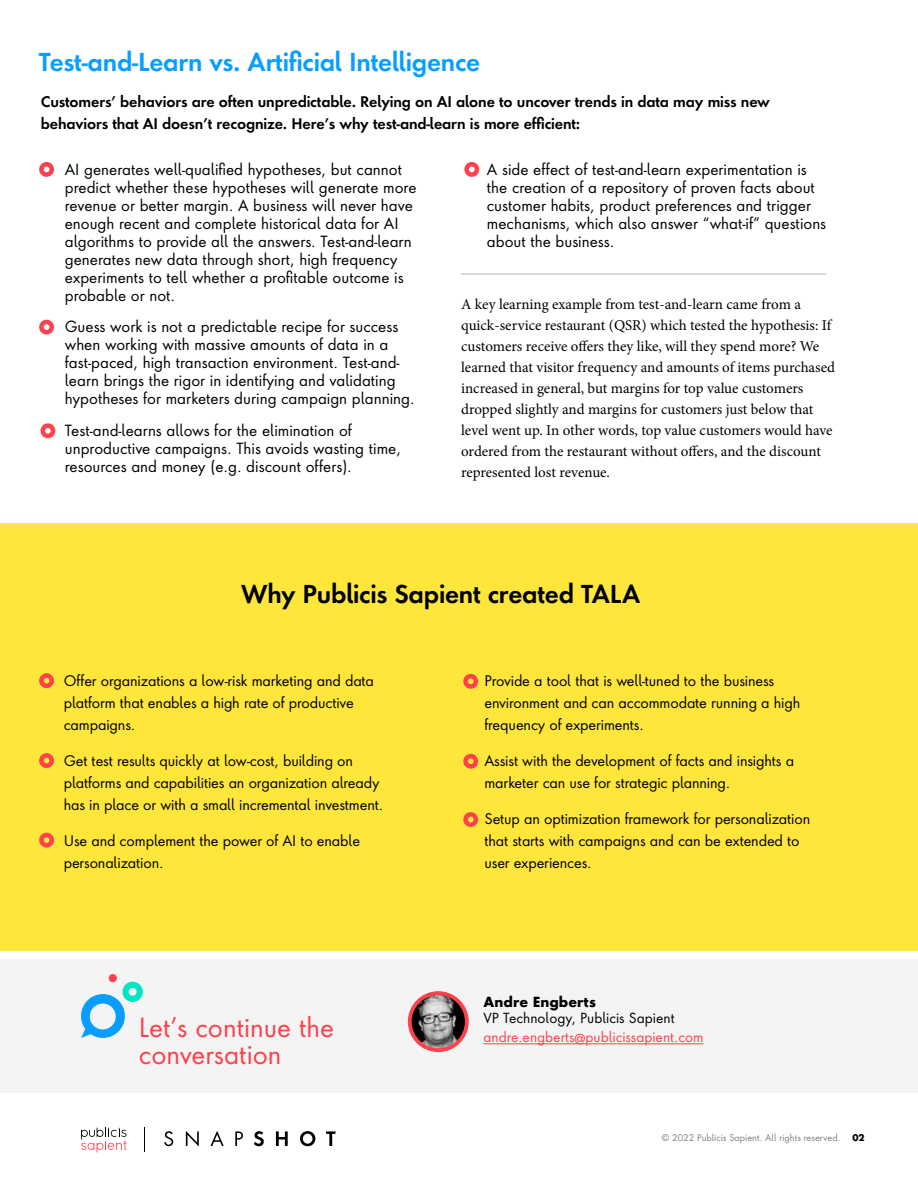
<style>
.page{position:relative;width:918px;height:1188px;background:#fff}
.page>*{position:absolute;margin:0;border:0;box-sizing:border-box;transform-origin:0 0}
.t1{font:25.65px/26.8px "Futura Next";color:#ff404d}
.t2{font:600 24px "Futura Next";letter-spacing:-.01em;color:#089eff}
.t3{font:600 24px "Futura Next";letter-spacing:-.01em;color:#000}
.t4{font:15px/18px "Futura Next";color:#000}
.t5{font:15px/21px "Minion Pro";letter-spacing:-.005em;color:#000}
.t6{font:14.25px/22.2px "Futura Next";letter-spacing:-.01em;color:#000}
.t7{font:600 14.25px/22.2px "Futura Next";letter-spacing:-.01em;color:#000}
.t8{font:13.5px "Futura Next";color:#ff404d}
.t9{font:13.5px "Futura Next";color:#000}
.t10{font:700 13.5px "Futura Next";color:#000}
.t11{font:9px "Futura Next";color:#808080}
.t12{font:700 9px "Futura Next";color:#000}
</style>
<div class="page">
<div style="left:0;top:959px;width:918px;height:134px;background:#f4f4f4"></div>
<div style="left:0;top:523px;width:918px;height:427px;background:#ffe63b"></div>
<hr style="left:483px;top:1043px;width:220px;height:1px;background:#ff404d">
<svg style="left:164px;top:1131px;width:9px;height:15px"></svg>
<svg style="left:186px;top:1131px;width:13px;height:16px"></svg>
<svg style="left:211px;top:1131px;width:13px;height:15px"></svg>
<svg style="left:235px;top:1131px;width:8px;height:15px"></svg>
<svg style="left:254px;top:1131px;width:10px;height:15px"></svg>
<svg style="left:276px;top:1131px;width:12px;height:15px"></svg>
<svg style="left:300px;top:1131px;width:15px;height:15px"></svg>
<svg style="left:326px;top:1131px;width:9px;height:15px"></svg>
<svg style="left:144px;top:1128px;width:1px;height:24px"></svg>
<svg style="left:81px;top:1128px;width:46px;height:24px"></svg>
<img style="left:410px;top:994px;width:55px;height:54px">
<div style="left:408px;top:991px;width:61px;height:61px;border:4px solid #ff404d;border-radius:50%"></div>
<div style="left:123px;top:982px;width:20px;height:20px;border:6px solid #00e6c3;border-radius:50%"></div>
<div style="left:109px;top:974px;width:8px;height:8px;background:#ff404d;border-radius:50%"></div>
<svg style="left:81px;top:994px;width:44px;height:44px"></svg>
<div style="left:90px;top:1004px;width:26px;height:25px;background:#f4f4f4;border-radius:50%"></div>
<div style="left:39px;top:673px;width:15px;height:15px;border:4px solid #ff404d;border-radius:50%"></div>
<div style="left:39px;top:162px;width:15px;height:15px;border:4px solid #ff404d;border-radius:50%"></div>
<div style="left:464px;top:162px;width:15px;height:15px;border:4px solid #ff404d;border-radius:50%"></div>
<div style="left:39px;top:320px;width:15px;height:15px;border:4px solid #ff404d;border-radius:50%"></div>
<div style="left:39px;top:753px;width:15px;height:15px;border:4px solid #ff404d;border-radius:50%"></div>
<div style="left:39px;top:833px;width:15px;height:15px;border:4px solid #ff404d;border-radius:50%"></div>
<div style="left:463px;top:674px;width:15px;height:15px;border:4px solid #ff404d;border-radius:50%"></div>
<div style="left:463px;top:754px;width:15px;height:15px;border:4px solid #ff404d;border-radius:50%"></div>
<div style="left:463px;top:812px;width:15px;height:15px;border:4px solid #ff404d;border-radius:50%"></div>
<div style="left:40px;top:423px;width:15px;height:15px;border:4px solid #ff404d;border-radius:50%"></div>
<hr style="left:461px;top:273px;width:365px;height:2px;background:#ccc">
<h2 class="t2" style="left:39px;top:46px;width:443px">Test-and-Learn vs. Artificial Intelligence</h2>
<p class="t7" style="left:41px;top:91px;width:731px">Customers’ behaviors are often unpredictable. Relying on AI alone to uncover trends in data may miss new behaviors that AI doesn’t recognize. Here’s why test-and-learn is more efficient:</p>
<p class="t4" style="left:65px;top:159px;width:353px">AI generates well-qualified hypotheses, but cannot predict whether these hypotheses will generate more revenue or better margin. A business will never have enough recent and complete historical data for AI algorithms to provide all the answers. Test-and-learn generates new data through short, high frequency experiments to tell whether a profitable outcome is probable or not.</p>
<p class="t4" style="left:65px;top:317px;width:351px">Guess work is not a predictable recipe for success when working with massive amounts of data in a fast-paced, high transaction environment. Test-and&shy;learn brings the rigor in identifying and validating hypotheses for marketers during campaign planning.</p>
<p class="t4" style="left:65px;top:420px;width:338px">Test-and-learns allows for the elimination of unproductive campaigns. This avoids wasting time, resources and money (e.g. discount offers).</p>
<p class="t4" style="left:487px;top:159px;width:341px">A side effect of test-and-learn experimentation is the creation of a repository of proven facts about customer habits, product preferences and trigger mechanisms, which also answer “what-if” questions about the business.</p>
<p class="t5" style="left:461px;top:294px;width:376px">A key learning example from test-and-learn came from a quick-service restaurant (QSR) which tested the hypothesis: If customers receive offers they like, will they spend more? We learned that visitor frequency and amounts of items purchased increased in general, but margins for top value customers dropped slightly and margins for customers just below that level went up. In other words, top value customers would have ordered from the restaurant without offers, and the discount represented lost revenue.</p>
<h2 class="t3" style="left:241px;top:578px;width:401px">Why Publicis Sapient created TALA</h2>
<p class="t6" style="left:64px;top:669px;width:312px">Offer organizations a low-risk marketing and data platform that enables a high rate of productive campaigns.</p>
<p class="t6" style="left:64px;top:749px;width:321px">Get test results quickly at low-cost, building on platforms and capabilities an organization already has in place or with a small incremental investment.</p>
<p class="t6" style="left:64px;top:829px;width:298px">Use and complement the power of AI to enable personalization.</p>
<p class="t6" style="left:484px;top:669px;width:317px">Provide a tool that is well-tuned to the business environment and can accommodate running a high frequency of experiments.</p>
<p class="t6" style="left:484px;top:749px;width:311px">Assist with the development of facts and insights a marketer can use for strategic planning.</p>
<p class="t6" style="left:484px;top:807px;width:327px">Setup an optimization framework for personalization that starts with campaigns and can be extended to user experiences.</p>
<h1 class="t1" style="left:139px;top:1013px;width:197px">Let’s continue the conversation</h1>
<p class="t10" style="left:483px;top:993px;width:114px">Andre Engberts</p>
<p class="t9" style="left:483px;top:1008px;width:193px">VP Technology, Publicis Sapient</p>
<p class="t8" style="left:483px;top:1027px;width:222px">andre.engberts@publicissapient.com</p>
<p class="t11" style="left:662px;top:1131px;width:180px">© 2022 Publicis Sapient. All rights reserved.</p>
<p class="t12" style="left:852px;top:1132px;width:14px">02</p>
</div>
